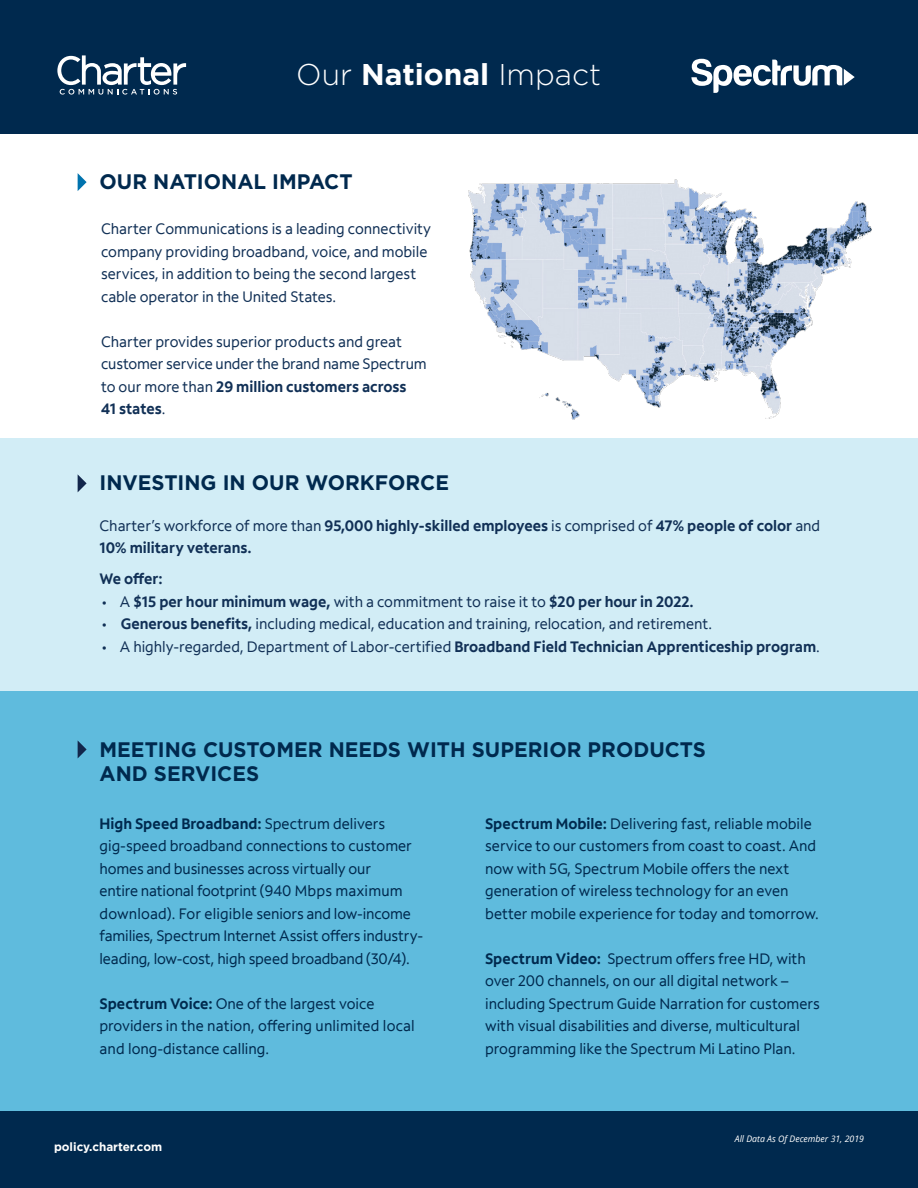
<style>
.page{position:relative;width:918px;height:1188px;background:#fff}
.page>*{position:absolute;margin:0;border:0;box-sizing:border-box;transform-origin:0 0}
.t1{font:300 30px "Gotham";color:#fff}
.t2{font:700 21px/24px "Gotham";color:#00294e}
.t3{font:15px/22.5px "Spectrum Sans";color:#00294e}
.t4{font:15px/22.5px "Spectrum Sans";color:#113056}
.t5{font:700 15px/22.5px "Spectrum Sans";color:#113056}
.t6{font:700 15px "Spectrum Sans";color:#00294e}
.t7{font:700 12px "Gotham";color:#fff}
.t8{font:italic 9px "Open Sans";color:#fff}
.s1{font-weight:700}
.s2{font-weight:400}
</style>
<div class="page">
<div style="left:0;top:438px;width:918px;height:750px;background:#d2edf6"></div>
<div style="left:0;top:692px;width:918px;height:448px;background:#5fbbdd"></div>
<div style="left:0;top:1111px;width:918px;height:77px;background:#00294e"></div>
<svg style="left:78px;top:173px;width:9px;height:18px"></svg>
<svg style="left:78px;top:741px;width:9px;height:17px"></svg>
<svg style="left:78px;top:475px;width:9px;height:17px"></svg>
<img style="left:469px;top:179px;width:402px;height:241px">
<div style="left:0;top:0;width:918px;height:133px;background:#00294e"></div>
<svg style="left:57px;top:55px;width:129px;height:40px"></svg>
<svg style="left:691px;top:59px;width:164px;height:34px"></svg>
<p class="t1" style="left:296px;top:56px;width:307px">Our <span class="s1">National</span> Impact</p>
<p class="t2" style="left:100px;top:170px;width:255px">OUR NATIONAL IMPACT</p>
<p class="t4" style="left:101px;top:218px;width:332px">Charter Communications is a leading connectivity company providing broadband, voice, and mobile services, in addition to being the second largest cable operator in the United States.</p>
<p class="t4" style="left:101px;top:330px;width:327px">Charter provides superior products and great customer service under the brand name Spectrum to our more than <span class="s1">29 million customers across</span></p>
<p class="t5" style="left:101px;top:398px;width:66px">41 states<span class="s2">.</span></p>
<p class="t2" style="left:100px;top:471px;width:351px">INVESTING IN OUR WORKFORCE</p>
<p class="t5" style="left:100px;top:514px;width:722px"><span class="s2">Charter’s workforce of more than</span> 95,000 highly-skilled employees <span class="s2">is comprised of</span> 47% people of color <span class="s2">and<br></span>10% military veterans.</p>
<p class="t5" style="left:100px;top:567px;width:65px">We offer:</p>
<p class="t5" style="left:102px;top:590px;width:594px"><span class="s2">• A</span> $15 per hour minimum wage, <span class="s2">with a commitment to raise it to</span> $20 per hour in 2022.</p>
<p class="t4" style="left:102px;top:612px;width:612px">• <span class="s1">Generous benefits,</span> including medical, education and training, relocation, and retirement.</p>
<p class="t4" style="left:102px;top:635px;width:720px">• A highly-regarded, Department of Labor-certified <span class="s1">Broadband Field Technician Apprenticeship program</span>.</p>
<p class="t2" style="left:100px;top:737px;width:608px">MEETING CUSTOMER NEEDS WITH SUPERIOR PRODUCTS<br>AND SERVICES</p>
<p class="t3" style="left:485px;top:812px;width:335px"><span class="s1">Spectrum Mobile:</span> Delivering fast, reliable mobile service to our customers from coast to coast. And now with 5G, Spectrum Mobile offers the next generation of wireless technology for an even better mobile experience for today and tomorrow.</p>
<p class="t3" style="left:485px;top:947px;width:336px"><span class="s1">Spectrum Video:</span> Spectrum offers free HD, with over 200 channels, on our all digital network – including Spectrum Guide Narration for customers with visual disabilities and diverse, multicultural programming like the Spectrum Mi Latino Plan.</p>
<p class="t6" style="left:100px;top:814px;width:287px">High Speed Broadband: <span class="s2">Spectrum delivers</span></p>
<p class="t3" style="left:100px;top:835px;width:325px">gig-speed broadband connections to customer homes and businesses across virtually our<br>entire national footprint (940 Mbps maximum download). For eligible seniors and low-income families, Spectrum Internet Assist offers industry&shy;leading, low-cost, high speed broadband (30/4).</p>
<p class="t3" style="left:100px;top:992px;width:317px"><span class="s1">Spectrum Voice:</span> One of the largest voice providers in the nation, offering unlimited local and long-distance calling.</p>
<p class="t7" style="left:54px;top:1138px;width:110px">policy.charter.com</p>
<p class="t8" style="left:735px;top:1132px;width:131px">All Data As Of December 31, 2019</p>
</div>
